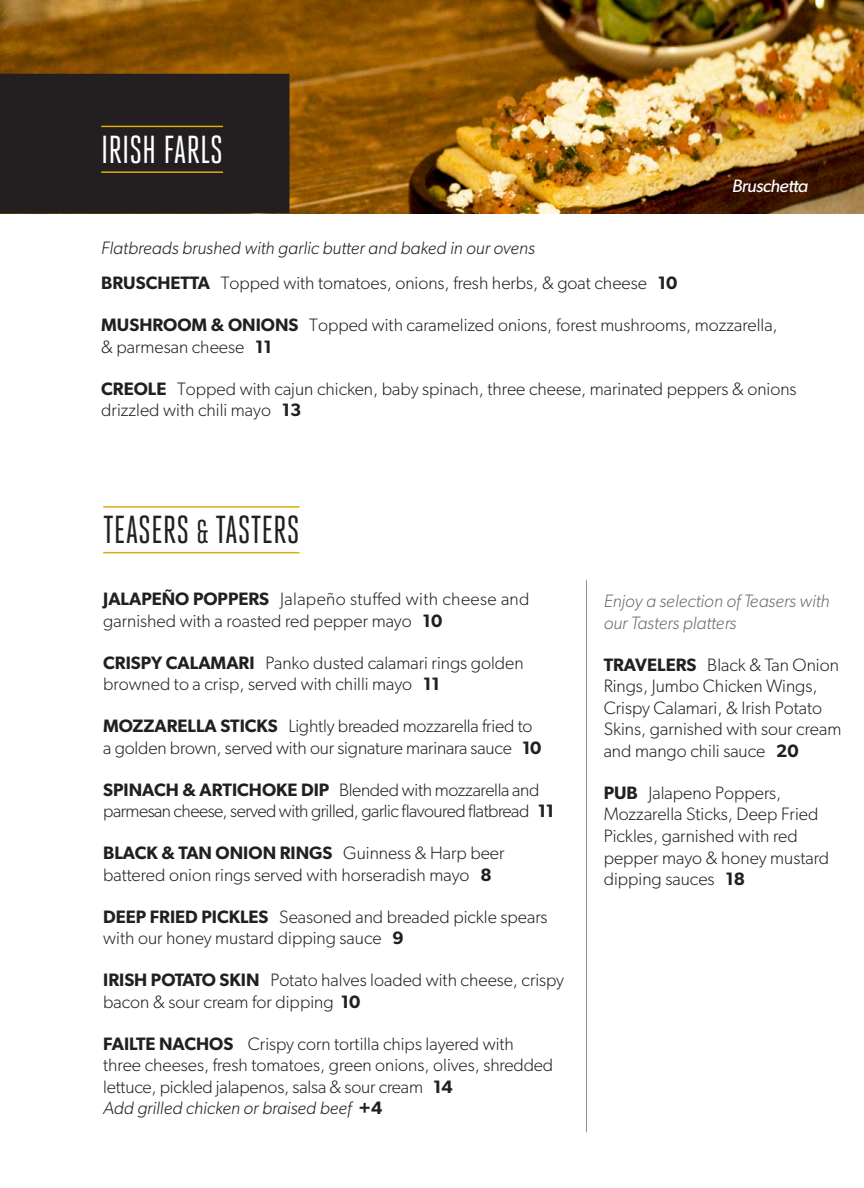
<style>
.page{position:relative;width:864px;height:1188px;background:#fff}
.page>*{position:absolute;margin:0;border:0;box-sizing:border-box;transform-origin:0 0}
.Heading{font:39px "Heroic Condensed";color:#231f20}
.Heading-2{font:39px "Heroic Condensed";color:#fff}
.body{font:300 18px/21.6px "Gibson";color:#231f20}
.body-2{font:300 18px/21.6px "Gibson";letter-spacing:-.03em;color:#231f20}
.body-3{font:italic 300 18px "Gibson";color:#231f20}
.body-4{font:italic 300 18px/21.6px "Gibson";color:#6c6d70}
.t1{font:italic 18px "Gibson";letter-spacing:-.03em;color:#fff}
.s1{font-weight:600}
.s2{font-size:33px}
.s3{font-style:italic}
</style>
<div class="page">
<img style="left:0;top:0;width:864px;height:213px">
<div style="left:0;top:74px;width:289px;height:139px;background:#231f20"></div>
<hr style="left:101px;top:126px;width:122px;height:1px;background:#d9ac0c">
<hr style="left:101px;top:171px;width:122px;height:2px;background:#d9ac0c">
<hr style="left:103px;top:506px;width:197px;height:2px;background:#d9ac0c">
<hr style="left:103px;top:552px;width:197px;height:1px;background:#d9ac0c">
<hr style="left:586px;top:580px;width:1px;height:552px;background:#8a8c8f">
<p class="Heading-2" style="left:101px;top:128px;width:123px">IRISH FARLS</p>
<p class="t1" style="left:732px;top:175px;width:78px">Bruschetta</p>
<p class="body-3" style="left:101px;top:237px;width:435px">Flatbreads brushed with garlic butter and baked in our ovens</p>
<p class="body" style="left:101px;top:272px;width:578px"><span class="s1">BRUSCHETTA</span> Topped with tomatoes, onions, fresh herbs, &amp; goat cheese <span class="s1">10</span></p>
<p class="body" style="left:101px;top:314px;width:678px"><span class="s1">MUSHROOM &amp; ONIONS</span> Topped with caramelized onions, forest mushrooms, mozzarella, &amp; parmesan cheese <span class="s1">11</span></p>
<p class="body" style="left:101px;top:377px;width:697px"><span class="s1">CREOLE</span> Topped with cajun chicken, baby spinach, three cheese, marinated peppers &amp; onions drizzled with chili mayo <span class="s1">13</span></p>
<p class="Heading" style="left:103px;top:509px;width:198px">TEASERS <span class="s2">&amp;</span> TASTERS</p>
<p class="body" style="left:103px;top:588px;width:428px"><span class="s1">JALAPEÑO POPPERS</span> Jalapeño stuffed with cheese and garnished with a roasted red pepper mayo <span class="s1">10</span></p>
<p class="body" style="left:103px;top:652px;width:422px"><span class="s1">CRISPY CALAMARI</span> Panko dusted calamari rings golden browned to a crisp, served with chilli mayo <span class="s1">11</span></p>
<p class="body" style="left:103px;top:715px;width:440px"><span class="s1">MOZZARELLA STICKS</span> Lightly breaded mozzarella fried to a golden brown, served with our signature marinara sauce <span class="s1">10</span></p>
<p class="body-2" style="left:103px;top:779px;width:453px"><span class="s1">SPINACH &amp; ARTICHOKE DIP</span> Blended with mozzarella and parmesan cheese, served with grilled, garlic flavoured flatbread <span class="s1">11</span></p>
<p class="body" style="left:103px;top:842px;width:403px"><span class="s1">BLACK &amp; TAN ONION RINGS</span> Guinness &amp; Harp beer battered onion rings served with horseradish mayo <span class="s1">8</span></p>
<p class="body" style="left:103px;top:905px;width:446px"><span class="s1">DEEP FRIED PICKLES</span> Seasoned and breaded pickle spears with our honey mustard dipping sauce <span class="s1">9</span></p>
<p class="body" style="left:103px;top:969px;width:462px"><span class="s1">IRISH POTATO SKIN</span> Potato halves loaded with cheese, crispy bacon &amp; sour cream for dipping <span class="s1">10</span></p>
<p class="body" style="left:103px;top:1032px;width:452px"><span class="s1">FAILTE NACHOS</span> Crispy corn tortilla chips layered with three cheeses, fresh tomatoes, green onions, olives, shredded lettuce, pickled jalapenos, salsa &amp; sour cream <span class="s1">14<br></span><span class="s3">Add grilled chicken or braised beef</span> <span class="s1">+4</span></p>
<p class="body-4" style="left:604px;top:590px;width:227px">Enjoy a selection of Teasers with our Tasters platters</p>
<p class="body" style="left:604px;top:653px;width:239px"><span class="s1">TRAVELERS</span> Black &amp; Tan Onion<br>Rings, Jumbo Chicken Wings,<br>Crispy Calamari, &amp; Irish Potato<br>Skins, garnished with sour cream and mango chili sauce <span class="s1">20</span></p>
<p class="body" style="left:604px;top:782px;width:227px"><span class="s1">PUB</span> Jalapeno Poppers,<br>Mozzarella Sticks, Deep Fried<br>Pickles, garnished with red pepper mayo &amp; honey mustard dipping sauces <span class="s1">18</span></p>
</div>
